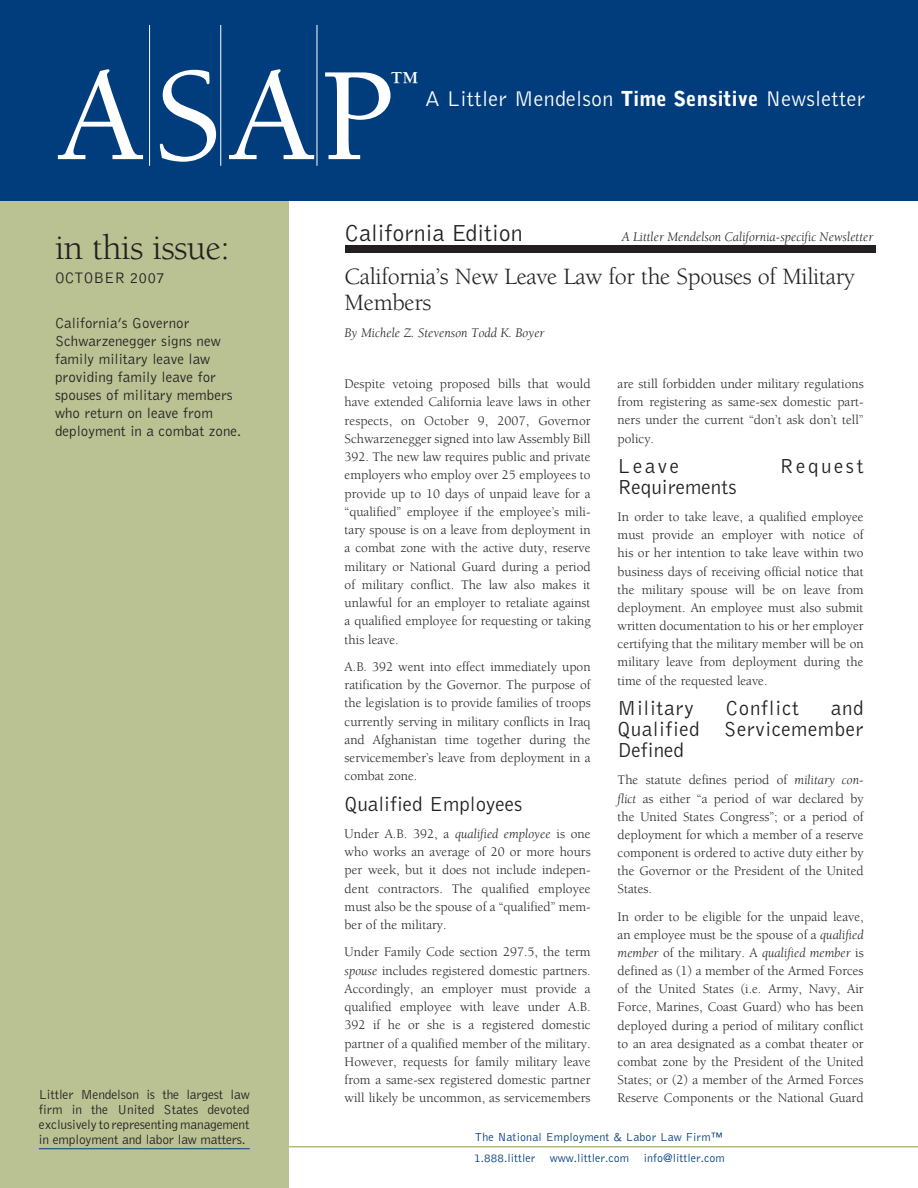
<style>
.page{position:relative;width:918px;height:1188px;background:#fff}
.page>*{position:absolute;margin:0;border:0;box-sizing:border-box;transform-origin:0 0}
.t1{font:500 136.5px "Berkeley";color:#fff}
.t2{font:36px "Berkeley";letter-spacing:-.015em;color:#231f20}
.t3{font:500 29.85px "Berkeley";color:#fff}
.headline{font:24px/25.5px "Berkeley";letter-spacing:-.015em;color:#231f20}
.t4{font:300 24px "Bell Gothic";color:#231f20}
.t5{font:300 22.05px "Bell Gothic";letter-spacing:.01em;color:#fff}
.body_copy{font:300 21px/21.1px "Bell Gothic";letter-spacing:.025em;color:#231f20;text-align:justify}
.body_copy-2{font:300 21px "Bell Gothic";color:#231f20}
.t6{font:300 15.75px "Bell Gothic";color:#231f20}
.sidebar_summary{font:300 15px/18px "Bell Gothic";color:#231f20}
.body_copy-3{font:13.5px/18.3px "Berkeley";color:#231f20;text-align:justify}
.t7{font:300 13.5px/15px "Bell Gothic";letter-spacing:-.015em;color:#231f20;text-align:justify}
.credit_line{font:italic 13.5px "Berkeley";color:#231f20}
.t8{font:300 12px "Bell Gothic";color:#013d7d}
.s1{font-weight:900;font-size:20.55px}
.s2{font-style:italic}
</style>
<div class="page">
<hr style="left:281px;top:1146px;width:637px;height:1px;background:#abb47c">
<div style="left:0;top:200px;width:289px;height:988px;background:#bac192"></div>
<div style="left:0;top:0;width:918px;height:200px;background:#013d7d"></div>
<hr style="left:317px;top:25px;width:1px;height:141px;background:#fff">
<hr style="left:220px;top:25px;width:1px;height:141px;background:#fff">
<hr style="left:149px;top:25px;width:1px;height:141px;background:#fff">
<hr style="left:39px;top:1148px;width:211px;height:1px;background:#013d7d">
<div style="left:345px;top:246px;width:531px;height:7px;background:#231f20"></div>
<p class="t1" style="left:57px;top:44px;width:340px">ASAP</p>
<p class="t3" style="left:391px;top:66px;width:31px">™</p>
<p class="t5" style="left:425px;top:87px;width:442px">A Littler Mendelson <span class="s1">Time Sensitive</span> Newsletter</p>
<p class="t2" style="left:55px;top:228px;width:176px">in this issue:</p>
<p class="t6" style="left:55px;top:269px;width:111px">Octo be r 2007</p>
<p class="sidebar_summary" style="left:55px;top:314px;width:188px">California’s Governor<br>Schwarzenegger signs new family military leave law providing family leave for spouses of military members who return on leave from deployment in a combat zone.</p>
<p class="t7" style="left:39px;top:1087px;width:212px">Littler Mendelson is the largest law firm in the United States devoted exclusively to representing man-agement in employment and labor law matters.</p>
<p class="t4" style="left:345px;top:220px;width:180px">california Edition</p>
<p class="credit_line" style="left:622px;top:230px;width:253px">A Littler Mendelson California-specific Newsletter</p>
<p class="headline" style="left:345px;top:265px;width:512px">California’s New Leave Law for the Spouses of Military<br>Members</p>
<p class="credit_line" style="left:345px;top:326px;width:201px">By Michele Z. Stevenson Todd K. Boyer</p>
<p class="body_copy-3" style="left:345px;top:375px;width:248px">Despite vetoing proposed bills that would have extended California leave laws in other respects, on October 9, 2007, Governor Schwarzenegger signed into law Assembly Bill 392. The new law requires public and private employers who employ over 25 employees to provide up to 10 days of unpaid leave for a “qualified” employee if the employee’s mili&shy;tary spouse is on a leave from deployment in a combat zone with the active duty, reserve military or National Guard during a period of military conflict. The law also makes it unlawful for an employer to retaliate against a qualified employee for requesting or taking this leave.</p>
<p class="body_copy-3" style="left:345px;top:658px;width:248px">A.B. 392 went into effect immediately upon ratification by the Governor. The purpose of the legislation is to provide families of troops currently serving in military conflicts in Iraq and Afghanistan time together during the servicemember’s leave from deployment in a combat zone.</p>
<p class="body_copy-2" style="left:345px;top:792px;width:179px">Qualified Employees</p>
<p class="body_copy-3" style="left:345px;top:825px;width:248px">Under A.B. 392, a <span class="s2">qualified employee</span> is one who works an average of 20 or more hours per week, but it does not include indepen&shy;dent contractors. The qualified employee must also be the spouse of a “qualified” mem&shy;ber of the military.</p>
<p class="body_copy-3" style="left:345px;top:943px;width:248px">Under Family Code section 297.5, the term <span class="s2">spouse</span> includes registered domestic partners.<br>Accordingly, an employer must provide a qualified employee with leave under A.B.<br>392 if he or she is a registered domestic partner of a qualified member of the military.<br>However, requests for family military leave from a same-sex registered domestic partner will likely be uncommon, as servicemembers</p>
<p class="body_copy-3" style="left:618px;top:375px;width:248px">are still forbidden under military regulations from registering as same-sex domestic part&shy;ners under the current “don’t ask don’t tell” policy.</p>
<p class="body_copy" style="left:618px;top:456px;width:63px">Leave</p>
<p class="body_copy" style="left:780px;top:456px;width:86px">Request</p>
<p class="body_copy-2" style="left:618px;top:476px;width:120px">Requirements</p>
<p class="body_copy-3" style="left:618px;top:508px;width:248px">In order to take leave, a qualified employee must provide an employer with notice of his or her intention to take leave within two business days of receiving official notice that the military spouse will be on leave from deployment. An employee must also submit written documentation to his or her employer certifying that the military member will be on military leave from deployment during the time of the requested leave.</p>
<p class="body_copy" style="left:618px;top:698px;width:78px">Military</p>
<p class="body_copy" style="left:725px;top:698px;width:75px">Conflict</p>
<p class="body_copy" style="left:618px;top:698px;width:248px;text-indent:213px">and Qualified Servicemember Defined</p>
<p class="body_copy-3" style="left:618px;top:771px;width:248px">The statute defines period of <span class="s2">military con&shy;flict</span> as either “a period of war declared by the United States Congress”; or a period of deployment for which a member of a reserve component is ordered to active duty either by the Governor or the President of the United States.</p>
<p class="body_copy-3" style="left:618px;top:908px;width:248px">In order to be eligible for the unpaid leave, an employee must be the spouse of a <span class="s2">qualified member</span> of the military. A <span class="s2">qualified member</span> is defined as (1) a member of the Armed Forces of the United States (i.e. Army, Navy, Air Force, Marines, Coast Guard) who has been deployed during a period of military conflict to an area designated as a combat theater or combat zone by the President of the United States; or (2) a member of the Armed Forces Reserve Components or the National Guard</p>
<p class="t8" style="left:475px;top:1131px;width:249px">The National Employment &amp; Labor Law Firm™</p>
<p class="t8" style="left:474px;top:1152px;width:252px">1.888.littler www.littler.com info@littler.com</p>
</div>
